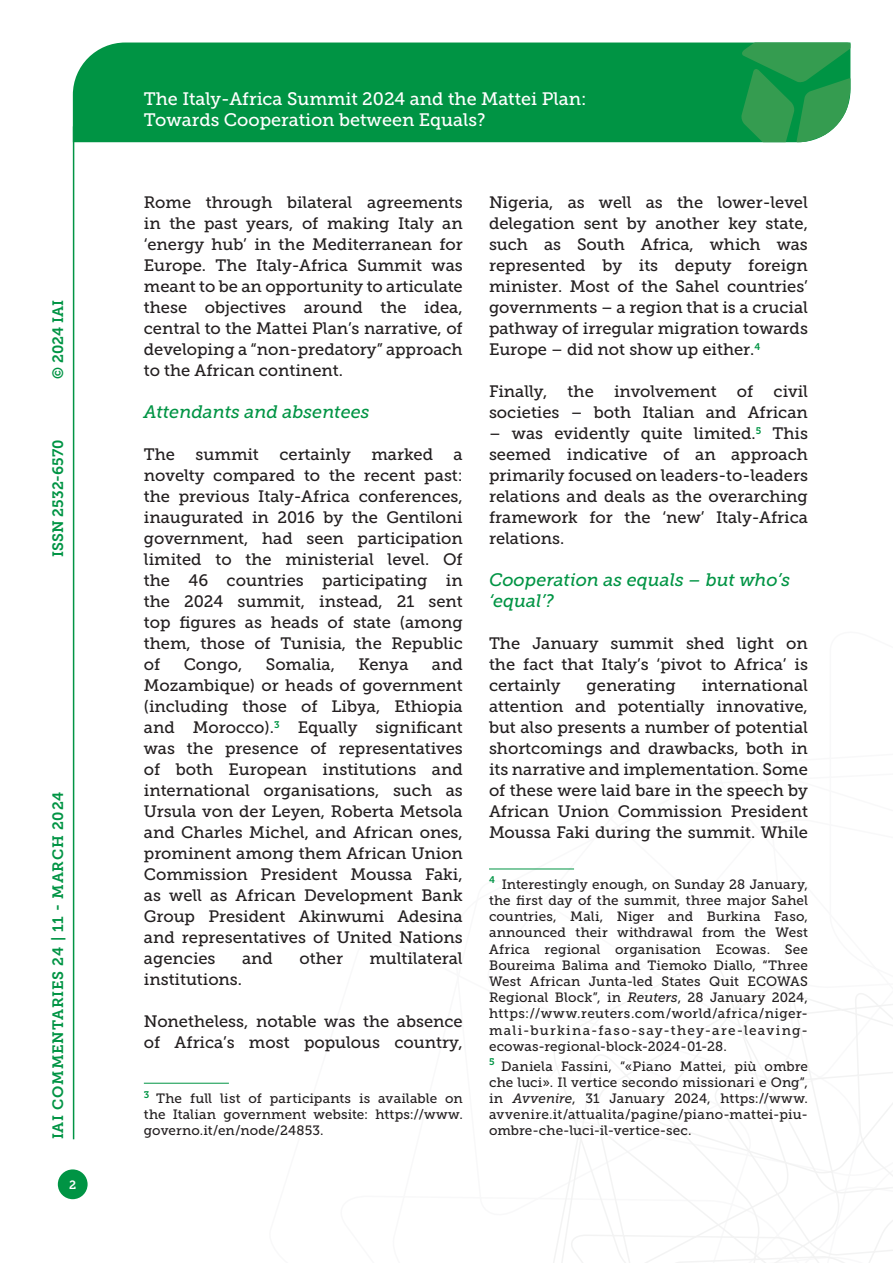
<style>
.page{position:relative;width:893px;height:1263px;background:#fff}
.page>*{position:absolute;margin:0;border:0;box-sizing:border-box;transform-origin:0 0}
.t1{font:18px/21.6px "Museo Slab 500";color:#fff}
.Titolo_paragrafo_2{font:italic 18px/21px "Museo Slab 500";color:#009444}
.Testo{font:16.5px/21px "Museo Slab 500";color:#231f20;text-align:justify}
.t2{font:15px "Museo Slab 700";letter-spacing:.05em;color:#009444}
.t3{font:15px "Museo Slab 700";color:#009444}
.Nota{font:13.5px/16.2px "Museo Slab 500";letter-spacing:.01em;color:#231f20;text-align:justify}
.t4{font:12px "Museo Slab 700";color:#fff}
.s1{font-style:italic}
</style>
<div class="page">
<svg style="left:553px;top:960px;width:340px;height:303px"></svg>
<div style="left:73px;top:43px;width:668px;height:99px;background:#009444"></div>
<svg style="left:741px;top:43px;width:109px;height:99px;background:#319e55"></svg>
<div style="left:58px;top:1169px;width:30px;height:30px;background:#009444;border-radius:50%"></div>
<hr style="left:73px;top:126px;width:1px;height:1013px;background:#009444">
<hr style="left:144px;top:1083px;width:85px;height:1px;background:#009444">
<hr style="left:489px;top:869px;width:85px;height:1px;background:#009444">
<p class="t2" style="left:50px;top:379px;width:80px;rotate:-90deg">© 2024 IAI</p>
<p class="t3" style="left:50px;top:557px;width:119px;rotate:-90deg">ISSN 2532-6570</p>
<p class="t2" style="left:50px;top:1139px;width:349px;rotate:-90deg">IAI COMMENTARIES 24 | 11 - MARCH 2024</p>
<p class="t4" style="left:69px;top:1178px;width:9px">2</p>
<p class="t1" style="left:144px;top:88px;width:444px">The Italy-Africa Summit 2024 and the Mattei Plan:<br>Towards Cooperation between Equals?</p>
<p class="Testo" style="left:144px;top:192px;width:320px">Rome through bilateral agreements in the past years, of making Italy an ‘energy hub’ in the Mediterranean for Europe. The Italy-Africa Summit was meant to be an opportunity to articulate these objectives around the idea, central to the Mattei Plan’s narrative, of developing a “non-predatory” approach to the African continent.</p>
<p class="Titolo_paragrafo_2" style="left:144px;top:401px;width:227px">Attendants and absentees</p>
<p class="Testo" style="left:144px;top:444px;width:320px">The summit certainly marked a novelty compared to the recent past: the previous Italy-Africa conferences, inaugurated in 2016 by the Gentiloni government, had seen participation limited to the ministerial level. Of the 46 countries participating in the 2024 summit, instead, 21 sent top figures as heads of state (among them, those of Tunisia, the Republic of</p>
<p class="Testo" style="left:184px;top:654px;width:60px">Congo,</p>
<p class="Testo" style="left:266px;top:654px;width:71px">Somalia,</p>
<p class="Testo" style="left:358px;top:654px;width:52px">Kenya</p>
<p class="Testo" style="left:144px;top:654px;width:320px;text-indent:288px">and Mozambique) or heads of government (including those of Libya, Ethiopia and Morocco).<sup>3</sup> Equally significant was the presence of representatives of both European institutions and international organisations, such as Ursula von der Leyen, Roberta Metsola and Charles Michel, and African ones, prominent among them African Union Commission President Moussa Faki, as well as African Development Bank Group President Akinwumi Adesina and representatives of United Nations agencies</p>
<p class="Testo" style="left:242px;top:948px;width:32px">and</p>
<p class="Testo" style="left:300px;top:948px;width:45px">other</p>
<p class="Testo" style="left:370px;top:948px;width:95px">multilateral</p>
<p class="Testo" style="left:144px;top:969px;width:100px">institutions.</p>
<p class="Testo" style="left:144px;top:1011px;width:320px">Nonetheless, notable was the absence of Africa’s most populous country,</p>
<p class="Nota" style="left:144px;top:1090px;width:320px"><sup>3</sup> The full list of participants is available on the Italian government website: https://www. governo.it/en/node/24853.</p>
<p class="Testo" style="left:489px;top:192px;width:320px">Nigeria, as well as the lower-level delegation sent by another key state, such as South Africa, which was represented by its deputy foreign minister. Most of the Sahel countries’ governments – a region that is a crucial pathway of irregular migration towards Europe – did not show up either.<sup>4</sup></p>
<p class="Testo" style="left:489px;top:381px;width:320px">Finally, the involvement of civil societies – both Italian and African</p>
<p class="Testo" style="left:489px;top:423px;width:320px">– was evidently quite limited.<sup>5</sup> This seemed indicative of an approach primarily focused on leaders-to-leaders relations and deals as the overarching framework for the ‘new’ Italy-Africa relations.</p>
<p class="Titolo_paragrafo_2" style="left:489px;top:569px;width:303px">Cooperation as equals – but who’s ‘equal’?</p>
<p class="Testo" style="left:489px;top:633px;width:320px">The January summit shed light on the fact that Italy’s ‘pivot to Africa’ is certainly</p>
<p class="Testo" style="left:489px;top:675px;width:320px;text-indent:213px">international attention and potentially innovative, but also presents a number of potential shortcomings and drawbacks, both in its narrative and implementation. Some of these were laid bare in the speech by African Union Commission President Moussa Faki during the summit. While</p>
<p class="Nota" style="left:489px;top:876px;width:320px"><sup>4</sup> Interestingly enough, on Sunday 28 January, the first day of the summit, three major Sahel countries, Mali, Niger and Burkina Faso, announced their withdrawal from the West Africa regional organisation Ecowas. See Boureima Balima and Tiemoko Diallo, “Three West African Junta-led States Quit ECOWAS Regional Block”, in <span class="s1">Reuters</span>, 28 January 2024, https://www.reuters.com/world/africa/niger&shy;mali-burkina-faso-say-they-are-leaving&shy;ecowas-regional-block-2024-01-28.</p>
<p class="Nota" style="left:489px;top:1058px;width:320px"><sup>5</sup> Daniela Fassini, “«Piano Mattei, più ombre che luci». Il vertice secondo missionari e Ong”, in <span class="s1">Avvenire</span>, 31 January 2024, https://www. avvenire.it/attualita/pagine/piano-mattei-piu&shy;ombre-che-luci-il-vertice-sec.</p>
<p class="Testo" style="left:587px;top:675px;width:91px">generating</p>
</div>
